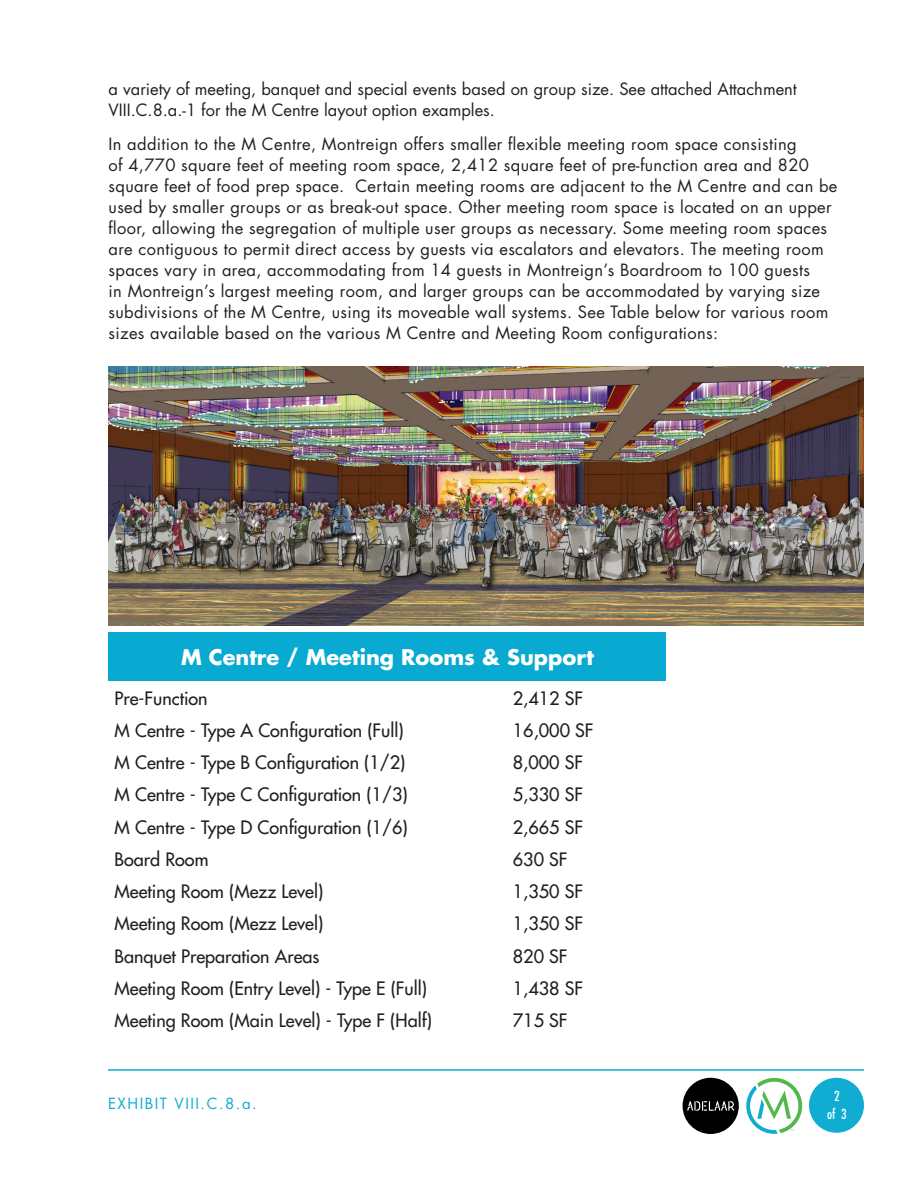
<style>
.page{position:relative;width:918px;height:1188px;background:#fff}
.page>*{position:absolute;margin:0;border:0;box-sizing:border-box;transform-origin:0 0}
.t1{font:700 21px "Futura Std";color:#fff}
.t2{font:500 18px "Futura Std";color:#231f20}
.t3{font:16.5px/21px "Futura Std";letter-spacing:.02em;color:#231f20}
.t4{font:16.5px/21px "Futura Std";color:#231f20}
.t5{font:15px "Futura Std";letter-spacing:.1em;color:#10acd2}
.t6{font:condensed 13.5px "Futura Std";color:#fff}
.t7{font:500 condensed 13.5px "Futura";color:#fff}
</style>
<div class="page">
<svg style="left:746px;top:1078px;width:56px;height:56px"></svg>
<div style="left:809px;top:1078px;width:55px;height:55px;background:#10acd2;border-radius:50%"></div>
<hr style="left:108px;top:1069px;width:756px;height:2px;background:#10acd2">
<div style="left:683px;top:1078px;width:56px;height:56px;background:#000001;border-radius:50%"></div>
<svg style="left:687px;top:1101px;width:47px;height:10px"></svg>
<div style="left:109px;top:632px;width:557px;height:49px;background:#08aad1"></div>
<img style="left:108px;top:366px;width:756px;height:259px">
<p class="t4" style="left:109px;top:78px;width:690px">a variety of meeting, banquet and special events based on group size. See attached Attachment<br>VIII.C.8.a.-1 for the M Centre layout option examples.</p>
<p class="t3" style="left:109px;top:134px;width:730px">In addition to the M Centre, Montreign offers smaller flexible meeting room space consisting<br>of 4,770 square feet of meeting room space, 2,412 square feet of pre-function area and 820 square feet of food prep space. Certain meeting rooms are adjacent to the M Centre and can be used by smaller groups or as break-out space. Other meeting room space is located on an upper floor, allowing the segregation of multiple user groups as necessary. Some meeting room spaces are contiguous to permit direct access by guests via escalators and elevators. The meeting room spaces vary in area, accommodating from 14 guests in Montreign’s Boardroom to 100 guests<br>in Montreign’s largest meeting room, and larger groups can be accommodated by varying size subdivisions of the M Centre, using its moveable wall systems. See Table below for various room sizes available based on the various M Centre and Meeting Room configurations:</p>
<p class="t1" style="left:181px;top:643px;width:414px">M Centre / Meeting Rooms &amp; Support</p>
<p class="t2" style="left:115px;top:687px;width:95px">Pre-Function</p>
<p class="t2" style="left:513px;top:687px;width:72px">2,412 SF</p>
<p class="t2" style="left:115px;top:719px;width:291px">M Centre - Type A Configuration (Full)</p>
<p class="t2" style="left:513px;top:719px;width:82px">16,000 SF</p>
<p class="t2" style="left:115px;top:751px;width:292px">M Centre - Type B Configuration (1/2)</p>
<p class="t2" style="left:513px;top:751px;width:72px">8,000 SF</p>
<p class="t2" style="left:115px;top:783px;width:295px">M Centre - Type C Configuration (1/3)</p>
<p class="t2" style="left:513px;top:783px;width:72px">5,330 SF</p>
<p class="t2" style="left:115px;top:816px;width:295px">M Centre - Type D Configuration (1/6)</p>
<p class="t2" style="left:513px;top:816px;width:72px">2,665 SF</p>
<p class="t2" style="left:115px;top:848px;width:95px">Board Room</p>
<p class="t2" style="left:513px;top:848px;width:56px">630 SF</p>
<p class="t2" style="left:115px;top:880px;width:210px">Meeting Room (Mezz Level)</p>
<p class="t2" style="left:513px;top:880px;width:72px">1,350 SF</p>
<p class="t2" style="left:115px;top:913px;width:210px">Meeting Room (Mezz Level)</p>
<p class="t2" style="left:513px;top:913px;width:72px">1,350 SF</p>
<p class="t2" style="left:115px;top:945px;width:206px">Banquet Preparation Areas</p>
<p class="t2" style="left:513px;top:945px;width:56px">820 SF</p>
<p class="t2" style="left:115px;top:977px;width:314px">Meeting Room (Entry Level) - Type E (Full)</p>
<p class="t2" style="left:513px;top:977px;width:72px">1,438 SF</p>
<p class="t2" style="left:115px;top:1009px;width:319px">Meeting Room (Main Level) - Type F (Half)</p>
<p class="t2" style="left:513px;top:1009px;width:56px">715 SF</p>
<p class="t5" style="left:108px;top:1094px;width:150px">EXHIBIT VIII.C.8.a.</p>
<p class="t7" style="left:834px;top:1087px;width:7px">2</p>
<p class="t6" style="left:827px;top:1105px;width:21px">of 3</p>
</div>
